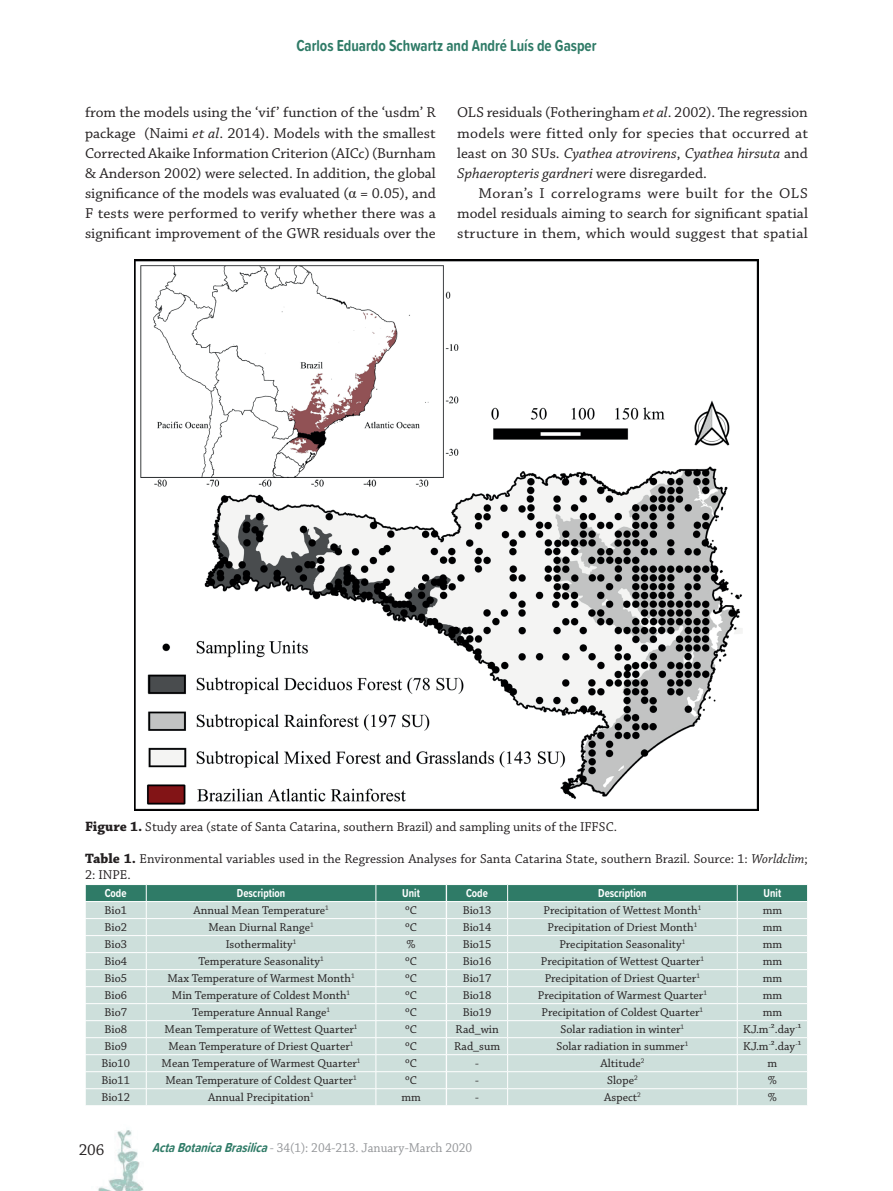
<style>
.page{position:relative;width:893px;height:1191px;background:#fff}
.page>*{position:absolute;margin:0;border:0;box-sizing:border-box;transform-origin:0 0}
.t1{font:700 16.5px "Proxima Soft Cond";color:#2f7b67;scale:.91 1}
.t2{font:16.5px "Chaparral Pro";color:#231f20}
.t3{font:15px/20.1px "Chaparral Pro";letter-spacing:.01em;color:#231f20;text-align:justify}
.t4{font:15px/20.1px "Chaparral Pro";letter-spacing:.01em;color:#231f20;text-align:justify;scale:1.05 1}
.t5{font:13.5px/16.2px "Chaparral Pro";color:#231f20}
.t6{font:13.5px "Chaparral Pro";color:#939598;scale:.95 1}
.t7{font:12px "Chaparral Pro";color:#231f20}
.t8{font:700 12px "Proxima Soft Cond";color:#fff;scale:.9 1}
.s1{font-style:italic}
.s2{font-family:"Times New Roman"}
.s3{font-weight:700;font-size:14.25px}
.s4{font-family:"Proxima Soft Cond";font-weight:700;font-style:italic;color:#2f7b67}
</style>
<div class="page">
<img style="left:98px;top:1130px;width:45px;height:61px">
<img style="left:134px;top:259px;width:624px;height:551px">
<svg style="left:85px;top:884px;width:723px;height:221px;background:#c4d9d5"></svg>
<h1 class="t1" style="left:296px;top:33px;width:331px">Carlos Eduardo Schwartz and André Luís de Gasper</h1>
<p class="t3" style="left:85px;top:103px;width:352px">from the models using the ‘vif’ function of the ‘usdm’ R package (Naimi <span class="s1">et al</span>. 2014). Models with the smallest Corrected Akaike Information Criterion (AICc) (Burnham &amp; Anderson 2002) were selected. In addition, the global significance of the models was evaluated (<span class="s2">α</span> = 0.05), and F tests were performed to verify whether there was a significant improvement of the GWR residuals over the</p>
<p class="t3" style="left:457px;top:103px;width:352px">OLS residuals (Fotheringham <span class="s1">et al</span>. 2002). The regression models were fitted only for species that occurred at least on 30 SUs. <span class="s1">Cyathea atrovirens</span>, <span class="s1">Cyathea hirsuta</span> and <span class="s1">Sphaeropteris gardneri</span> were disregarded.</p>
<p class="t4" style="left:457px;top:183px;width:336px;text-indent:21px">Moran’s I correlograms were built for the OLS model residuals aiming to search for significant spatial structure in them, which would suggest that spatial</p>
<p class="t5" style="left:85px;top:819px;width:533px"><span class="s3">Figure 1.</span> Study area (state of Santa Catarina, southern Brazil) and sampling units of the IFFSC.</p>
<p class="t5" style="left:85px;top:851px;width:724px"><span class="s3">Table 1.</span> Environmental variables used in the Regression Analyses for Santa Catarina State, southern Brazil. Source: 1: <span class="s1">Worldclim</span>;<br>2: INPE.</p>
<p class="t8" style="left:466px;top:884px;width:26px">Code</p>
<p class="t8" style="left:598px;top:884px;width:55px">Description</p>
<p class="t8" style="left:764px;top:884px;width:21px">Unit</p>
<p class="t7" style="left:463px;top:903px;width:30px">Bio13</p>
<p class="t7" style="left:544px;top:903px;width:159px">Precipitation of Wettest Month<sup>1</sup></p>
<p class="t7" style="left:763px;top:903px;width:21px">mm</p>
<p class="t7" style="left:463px;top:920px;width:30px">Bio14</p>
<p class="t7" style="left:547px;top:920px;width:151px">Precipitation of Driest Month<sup>1</sup></p>
<p class="t7" style="left:763px;top:920px;width:21px">mm</p>
<p class="t7" style="left:463px;top:937px;width:30px">Bio15</p>
<p class="t7" style="left:559px;top:937px;width:128px">Precipitation Seasonality<sup>1</sup></p>
<p class="t7" style="left:763px;top:937px;width:21px">mm</p>
<p class="t7" style="left:463px;top:954px;width:30px">Bio16</p>
<p class="t7" style="left:541px;top:954px;width:165px">Precipitation of Wettest Quarter<sup>1</sup></p>
<p class="t7" style="left:763px;top:954px;width:21px">mm</p>
<p class="t7" style="left:463px;top:971px;width:30px">Bio17</p>
<p class="t7" style="left:545px;top:971px;width:157px">Precipitation of Driest Quarter<sup>1</sup></p>
<p class="t7" style="left:763px;top:971px;width:21px">mm</p>
<p class="t7" style="left:463px;top:988px;width:30px">Bio18</p>
<p class="t7" style="left:538px;top:988px;width:171px">Precipitation of Warmest Quarter<sup>1</sup></p>
<p class="t7" style="left:763px;top:988px;width:21px">mm</p>
<p class="t7" style="left:463px;top:1005px;width:30px">Bio19</p>
<p class="t7" style="left:542px;top:1005px;width:163px">Precipitation of Coldest Quarter<sup>1</sup></p>
<p class="t7" style="left:763px;top:1005px;width:21px">mm</p>
<p class="t7" style="left:455px;top:1022px;width:45px">Rad_win</p>
<p class="t7" style="left:561px;top:1022px;width:125px">Solar radiation in winter<sup>1</sup></p>
<p class="t7" style="left:743px;top:1022px;width:60px">KJ.m<sup>-</sup>².day<sup>-</sup>¹</p>
<p class="t7" style="left:454px;top:1039px;width:48px">Rad_sum</p>
<p class="t7" style="left:556px;top:1039px;width:133px">Solar radiation in summer<sup>1</sup></p>
<p class="t7" style="left:743px;top:1039px;width:60px">KJ.m<sup>-</sup>².day<sup>-</sup>¹</p>
<p class="t7" style="left:475px;top:1056px;width:5px">-</p>
<p class="t7" style="left:600px;top:1056px;width:45px">Altitude<sup>2</sup></p>
<p class="t7" style="left:767px;top:1056px;width:11px">m</p>
<p class="t7" style="left:475px;top:1073px;width:5px">-</p>
<p class="t7" style="left:607px;top:1073px;width:32px">Slope<sup>2</sup></p>
<p class="t7" style="left:768px;top:1073px;width:11px">%</p>
<p class="t7" style="left:475px;top:1090px;width:5px">-</p>
<p class="t7" style="left:604px;top:1090px;width:38px">Aspect<sup>2</sup></p>
<p class="t7" style="left:768px;top:1090px;width:11px">%</p>
<p class="t8" style="left:105px;top:884px;width:26px">Code</p>
<p class="t8" style="left:237px;top:884px;width:55px">Description</p>
<p class="t8" style="left:402px;top:884px;width:21px">Unit</p>
<p class="t7" style="left:104px;top:903px;width:24px">Bio1</p>
<p class="t7" style="left:193px;top:903px;width:137px">Annual Mean Temperature<sup>1</sup></p>
<p class="t7" style="left:405px;top:903px;width:13px">ºC</p>
<p class="t7" style="left:104px;top:920px;width:24px">Bio2</p>
<p class="t7" style="left:208px;top:920px;width:107px">Mean Diurnal Range<sup>1</sup></p>
<p class="t7" style="left:405px;top:920px;width:13px">ºC</p>
<p class="t7" style="left:104px;top:937px;width:24px">Bio3</p>
<p class="t7" style="left:226px;top:937px;width:72px">Isothermality<sup>1</sup></p>
<p class="t7" style="left:406px;top:937px;width:11px">%</p>
<p class="t7" style="left:104px;top:954px;width:24px">Bio4</p>
<p class="t7" style="left:198px;top:954px;width:127px">Temperature Seasonality<sup>1</sup></p>
<p class="t7" style="left:405px;top:954px;width:13px">ºC</p>
<p class="t7" style="left:104px;top:971px;width:24px">Bio5</p>
<p class="t7" style="left:167px;top:971px;width:189px">Max Temperature of Warmest Month<sup>1</sup></p>
<p class="t7" style="left:405px;top:971px;width:13px">ºC</p>
<p class="t7" style="left:104px;top:988px;width:24px">Bio6</p>
<p class="t7" style="left:172px;top:988px;width:180px">Min Temperature of Coldest Month<sup>1</sup></p>
<p class="t7" style="left:405px;top:988px;width:13px">ºC</p>
<p class="t7" style="left:104px;top:1005px;width:24px">Bio7</p>
<p class="t7" style="left:192px;top:1005px;width:140px">Temperature Annual Range<sup>1</sup></p>
<p class="t7" style="left:405px;top:1005px;width:13px">ºC</p>
<p class="t7" style="left:104px;top:1022px;width:24px">Bio8</p>
<p class="t7" style="left:165px;top:1022px;width:194px">Mean Temperature of Wettest Quarter<sup>1</sup></p>
<p class="t7" style="left:405px;top:1022px;width:13px">ºC</p>
<p class="t7" style="left:104px;top:1039px;width:24px">Bio9</p>
<p class="t7" style="left:169px;top:1039px;width:187px">Mean Temperature of Driest Quarter<sup>1</sup></p>
<p class="t7" style="left:405px;top:1039px;width:13px">ºC</p>
<p class="t7" style="left:101px;top:1056px;width:30px">Bio10</p>
<p class="t7" style="left:162px;top:1056px;width:200px">Mean Temperature of Warmest Quarter<sup>1</sup></p>
<p class="t7" style="left:405px;top:1056px;width:13px">ºC</p>
<p class="t7" style="left:101px;top:1073px;width:30px">Bio11</p>
<p class="t7" style="left:165px;top:1073px;width:193px">Mean Temperature of Coldest Quarter<sup>1</sup></p>
<p class="t7" style="left:405px;top:1073px;width:13px">ºC</p>
<p class="t7" style="left:101px;top:1090px;width:30px">Bio12</p>
<p class="t7" style="left:208px;top:1090px;width:107px">Annual Precipitation<sup>1</sup></p>
<p class="t7" style="left:401px;top:1090px;width:21px">mm</p>
<h1 class="t2" style="left:79px;top:1141px;width:27px">206</h1>
<p class="t6" style="left:152px;top:1140px;width:339px"><span class="s4">ActaBotanicaBrasilica</span>- 34(1): 204-213. January-March 2020</p>
</div>
